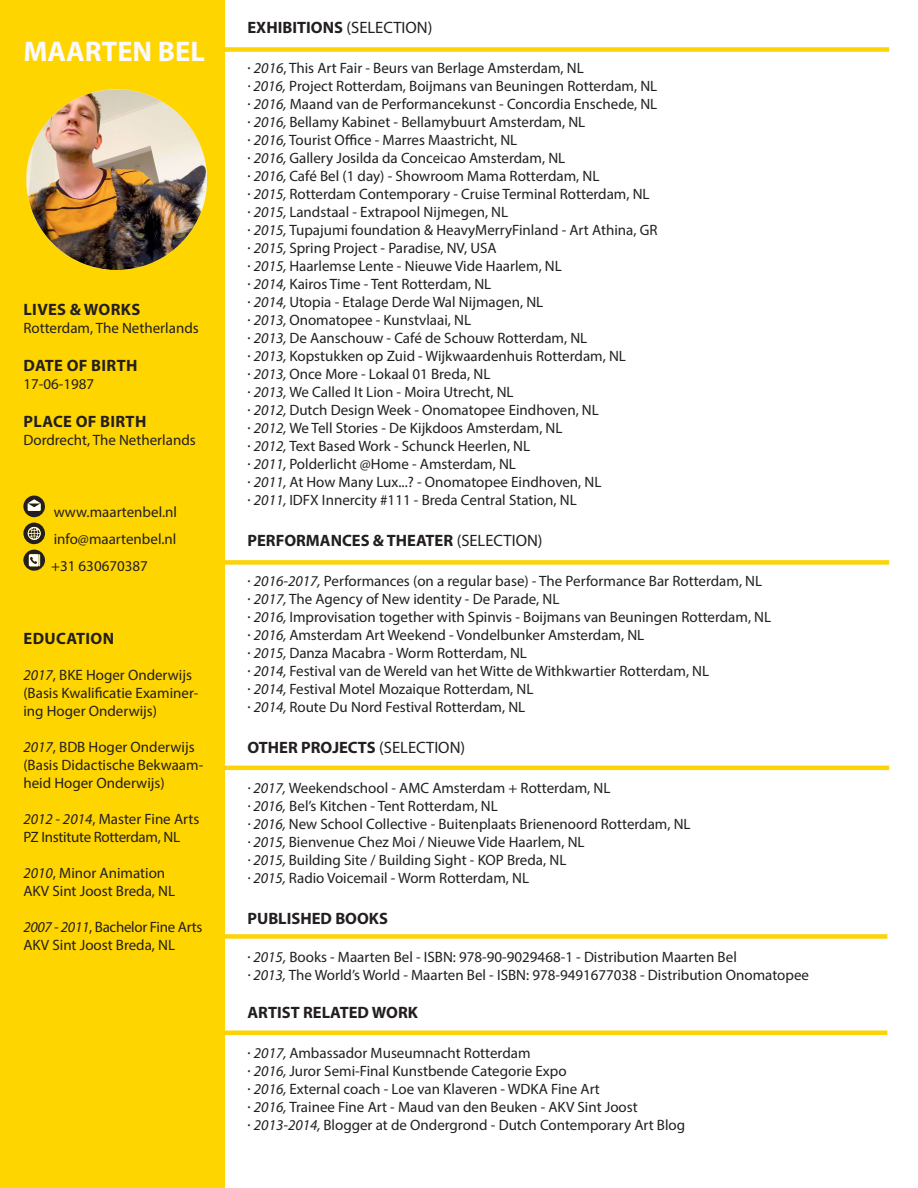
<style>
.page{position:relative;width:918px;height:1188px;background:#fff}
.page>*{position:absolute;margin:0;border:0;box-sizing:border-box;transform-origin:0 0}
.t1{font:700 28.5px "Myriad Pro";color:#fbf9fc}
.t2{font:700 16.5px "Myriad Pro";color:#231f20}
.t3{font:700 16.5px "Myriad Pro";letter-spacing:.02em;color:#231f20}
.t4{font:15px/18px "Myriad Pro";color:#231f20}
.t5{font:15px/18px "Myriad Pro";letter-spacing:-.02em;color:#231f20}
.s1{font-style:italic}
.s2{font-weight:400}
</style>
<div class="page">
<div style="left:0;top:0;width:225px;height:1188px;background:#ffd500"></div>
<div style="left:225px;top:47px;width:664px;height:5px;background:#fcd406"></div>
<div style="left:225px;top:560px;width:664px;height:5px;background:#fcd406"></div>
<hr style="left:225px;top:766px;width:664px;height:4px;background:#fcd406">
<div style="left:223px;top:934px;width:664px;height:5px;background:#fcd406"></div>
<div style="left:223px;top:1030px;width:664px;height:5px;background:#fcd406"></div>
<img style="left:26px;top:89px;width:181px;height:181px">
<svg style="left:23px;top:496px;width:22px;height:75px"></svg>
<h1 class="t1" style="left:23px;top:33px;width:183px">MAARTEN BEL</h1>
<p class="t3" style="left:24px;top:299px;width:118px">LIVES &amp; WORKS</p>
<p class="t4" style="left:23px;top:319px;width:177px">Rotterdam, The Netherlands</p>
<p class="t3" style="left:24px;top:355px;width:115px">DATE OF BIRTH</p>
<p class="t4" style="left:23px;top:375px;width:72px">17-06-1987</p>
<p class="t3" style="left:24px;top:410px;width:124px">PLACE OF BIRTH</p>
<p class="t4" style="left:23px;top:430px;width:174px">Dordrecht, The Netherlands</p>
<p class="t4" style="left:51px;top:498px;width:127px;line-height:27px;text-align:justify">www.maartenbel.nl info@maartenbel.nl +31 630670387</p>
<p class="t3" style="left:24px;top:628px;width:92px">EDUCATION</p>
<p class="t4" style="left:23px;top:666px;width:177px"><span class="s1">2017</span>, BKE Hoger Onderwijs (Basis Kwalificatie Examiner&shy;ing Hoger Onderwijs)</p>
<p class="t4" style="left:23px;top:738px;width:181px"><span class="s1">2017</span>, BDB Hoger Onderwijs (Basis Didactische Bekwaam&shy;heid Hoger Onderwijs)</p>
<p class="t5" style="left:23px;top:810px;width:177px"><span class="s1">2012 - 2014</span>, Master Fine Arts<br>PZ Institute Rotterdam, NL</p>
<p class="t4" style="left:23px;top:864px;width:153px"><span class="s1">2010</span>, Minor Animation<br>AKV Sint Joost Breda, NL</p>
<p class="t4" style="left:23px;top:918px;width:180px"><span class="s1">2007 - 2011</span>, Bachelor Fine Arts<br>AKV Sint Joost Breda, NL</p>
<p class="t2" style="left:248px;top:17px;width:186px">EXHIBITIONS <span class="s2">(SELECTION)</span></p>
<p class="t4" style="left:248px;top:59px;width:411px">· <span class="s1">2016</span>, This Art Fair - Beurs van Berlage Amsterdam, NL<br><span class="s1">· 2016,</span> Project Rotterdam, Boijmans van Beuningen Rotterdam, NL · <span class="s1">2016,</span> Maand van de Performancekunst - Concordia Enschede, NL · <span class="s1">2016,</span> Bellamy Kabinet - Bellamybuurt Amsterdam, NL<br>· <span class="s1">2016,</span> Tourist Office - Marres Maastricht, NL<br>· <span class="s1">2016,</span> Gallery Josilda da Conceicao Amsterdam, NL<br>· <span class="s1">2016,</span> Café Bel (1 day) - Showroom Mama Rotterdam, NL<br>· <span class="s1">2015,</span> Rotterdam Contemporary - Cruise Terminal Rotterdam, NL<br>· <span class="s1">2015,</span> Landstaal - Extrapool Nijmegen, NL<br>· <span class="s1">2015,</span> Tupajumi foundation &amp; HeavyMerryFinland - Art Athina, GR · <span class="s1">2015,</span> Spring Project - Paradise, NV, USA<br>· <span class="s1">2015,</span> Haarlemse Lente - Nieuwe Vide Haarlem, NL<br>· <span class="s1">2014,</span> Kairos Time - Tent Rotterdam, NL<br>· <span class="s1">2014,</span> Utopia - Etalage Derde Wal Nijmagen, NL<br>· <span class="s1">2013,</span> Onomatopee - Kunstvlaai, NL<br>· <span class="s1">2013,</span> De Aanschouw - Café de Schouw Rotterdam, NL<br>· <span class="s1">2013,</span> Kopstukken op Zuid - Wijkwaardenhuis Rotterdam, NL<br>· <span class="s1">2013,</span> Once More - Lokaal 01 Breda, NL<br>· <span class="s1">2013,</span> We Called It Lion - Moira Utrecht, NL<br>· <span class="s1">2012,</span> Dutch Design Week - Onomatopee Eindhoven, NL<br>· <span class="s1">2012,</span> We Tell Stories - De Kijkdoos Amsterdam, NL<br>· <span class="s1">2012,</span> Text Based Work - Schunck Heerlen, NL<br>· <span class="s1">2011,</span> Polderlicht @Home - Amsterdam, NL<br>· <span class="s1">2011,</span> At How Many Lux...? - Onomatopee Eindhoven, NL<br>· <span class="s1">2011,</span> IDFX Innercity #111 - Breda Central Station, NL</p>
<p class="t2" style="left:248px;top:530px;width:297px">PERFORMANCES &amp; THEATER <span class="s2">(SELECTION)</span></p>
<p class="t4" style="left:248px;top:572px;width:525px">· <span class="s1">2016-2017,</span> Performances (on a regular base) <span class="s1">-</span> The Performance Bar Rotterdam, NL<br>· <span class="s1">2017,</span> The Agency of New identity - De Parade, NL<br>· <span class="s1">2016,</span> Improvisation together with Spinvis - Boijmans van Beuningen Rotterdam, NL · <span class="s1">2016,</span> Amsterdam Art Weekend - Vondelbunker Amsterdam, NL<br>· <span class="s1">2015,</span> Danza Macabra - Worm Rotterdam, NL<br>· <span class="s1">2014,</span> Festival van de Wereld van het Witte de Withkwartier Rotterdam, NL<br>· <span class="s1">2014,</span> Festival Motel Mozaique Rotterdam, NL<br>· <span class="s1">2014,</span> Route Du Nord Festival Rotterdam, NL</p>
<p class="t2" style="left:248px;top:737px;width:219px">OTHER PROJECTS <span class="s2">(SELECTION)</span></p>
<p class="t4" style="left:248px;top:779px;width:445px"><span class="s1">· 2017,</span> Weekendschool - AMC Amsterdam + Rotterdam, NL<br><span class="s1">· 2016,</span> Bel’s Kitchen - Tent Rotterdam, NL<br><span class="s1">· 2016,</span> New School Collective - Buitenplaats Brienenoord Rotterdam, NL <span class="s1">· 2015,</span> Bienvenue Chez Moi / Nieuwe Vide Haarlem, NL<br><span class="s1">· 2015,</span> Building Site / Building Sight - KOP Breda, NL<br><span class="s1">· 2015,</span> Radio Voicemail - Worm Rotterdam, NL</p>
<p class="t2" style="left:248px;top:908px;width:142px">PUBLISHED BOOKS</p>
<p class="t4" style="left:248px;top:948px;width:563px">· <span class="s1">2015,</span> Books - Maarten Bel - ISBN: 978-90-9029468-1 - Distribution Maarten Bel<br><span class="s1">· 2013,</span> The World’s World - Maarten Bel - ISBN: 978-9491677038 - Distribution Onomatopee</p>
<p class="t2" style="left:248px;top:1002px;width:172px">ARTIST RELATED WORK</p>
<p class="t4" style="left:248px;top:1043px;width:439px">· <span class="s1">2017,</span> Ambassador Museumnacht Rotterdam<br>· <span class="s1">2016,</span> Juror Semi-Final Kunstbende Categorie Expo<br>· <span class="s1">2016,</span> External coach - Loe van Klaveren - WDKA Fine Art<br>· <span class="s1">2016,</span> Trainee Fine Art - Maud van den Beuken - AKV Sint Joost<br>· <span class="s1">2013-2014,</span> Blogger at de Ondergrond - Dutch Contemporary Art Blog</p>
</div>
